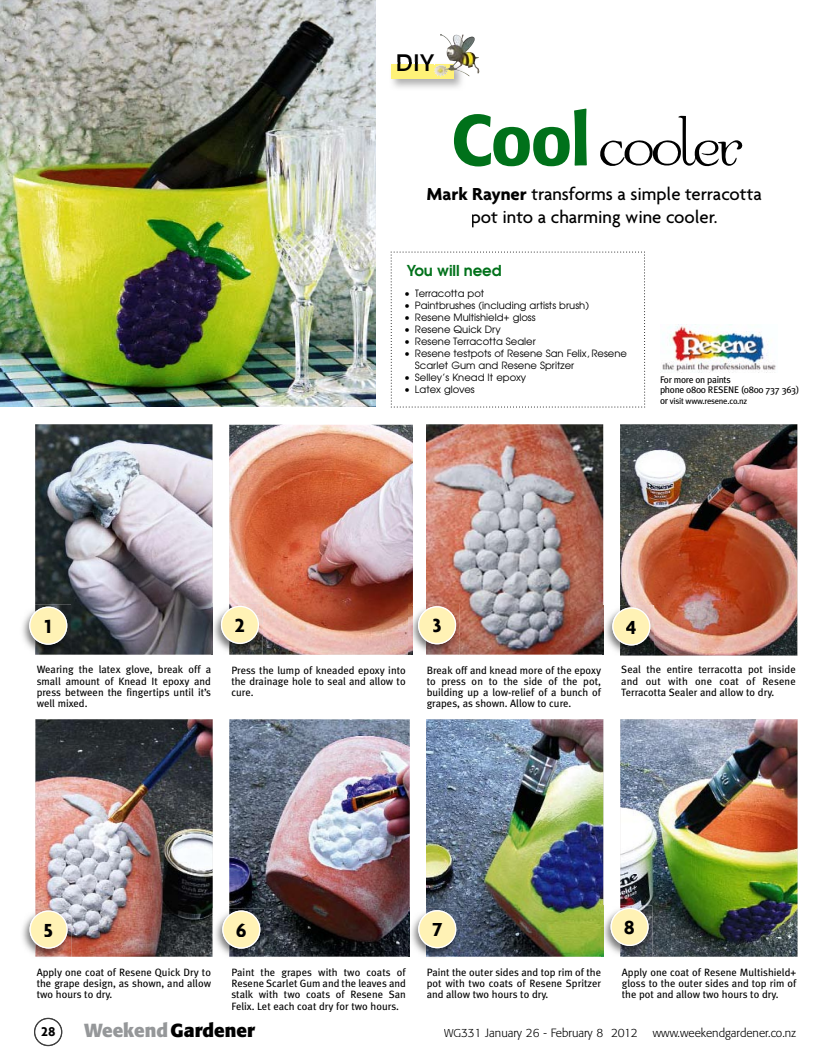
<style>
.page{position:relative;width:833px;height:1063px;background:#fff}
.page>*{position:absolute;margin:0;border:0;box-sizing:border-box;transform-origin:0 0}
.t1{font:75px "Garton";letter-spacing:-.03em;color:#000}
.t2{font:22.5px "Antique Olive East A";color:#000;scale:1.08 1}
.t3{font:700 20.5px "Agenda";color:#000}
.t4{font:500 18.75px/22.5px "Agenda";letter-spacing:-.005em;color:#000;text-align:center}
.t5{font:700 18.75px "Formata";color:#000}
.t6{font:600 15px "Avant Garde";letter-spacing:-.01em;color:#00711a}
.t7{font:700 13.75px "Agenda";color:#000}
.t8{font:300 11.88px "Formata";color:#000}
.t9{font:10.62px/11.2px "Meta Plus";color:#000;text-align:justify}
.t10{font:10px/12px "Avant Garde";color:#000}
.t11{font:9.62px/10.5px "Meta Plus";letter-spacing:-.03em;color:#000}
.t12{font:8.62px "Meta Plus";letter-spacing:-.03em;color:#000}
.s1{font-family:"Formata";font-weight:500;font-size:71.25px;color:#00711a}
.s2{font-weight:700}
.s3{font-size:9.62px}
.s4{color:#959799}
.s5{font-size:11.25px}
</style>
<div class="page">
<svg style="left:34px;top:1018px;width:28px;height:28px"></svg>
<div style="left:41px;top:1027px;width:14px;height:9px;background:#fff"></div>
<img style="left:35px;top:424px;width:177px;height:231px">
<img style="left:35px;top:719px;width:178px;height:238px">
<img style="left:426px;top:424px;width:177px;height:231px">
<img style="left:426px;top:719px;width:177px;height:238px">
<img style="left:229px;top:425px;width:184px;height:230px">
<img style="left:229px;top:719px;width:181px;height:238px">
<img style="left:620px;top:424px;width:177px;height:232px">
<img style="left:620px;top:719px;width:177px;height:238px">
<img style="left:22px;top:614px;width:13px;height:38px">
<img style="left:35px;top:604px;width:36px;height:51px">
<svg style="left:29px;top:607px;width:38px;height:38px"></svg>
<div style="left:45px;top:619px;width:5px;height:14px;background:#fff2b5"></div>
<img style="left:22px;top:917px;width:13px;height:38px">
<img style="left:35px;top:908px;width:36px;height:49px">
<svg style="left:30px;top:910px;width:38px;height:39px"></svg>
<div style="left:45px;top:924px;width:7px;height:13px;background:#fff2b5"></div>
<img style="left:211px;top:604px;width:18px;height:51px">
<img style="left:229px;top:604px;width:34px;height:51px">
<svg style="left:221px;top:606px;width:38px;height:38px"></svg>
<div style="left:235px;top:619px;width:9px;height:13px;background:#fff2b5"></div>
<img style="left:215px;top:918px;width:14px;height:37px">
<img style="left:229px;top:908px;width:35px;height:49px">
<svg style="left:222px;top:910px;width:38px;height:39px"></svg>
<div style="left:236px;top:923px;width:10px;height:14px;background:#fff2b5"></div>
<img style="left:413px;top:614px;width:13px;height:37px">
<img style="left:426px;top:604px;width:34px;height:51px">
<img style="left:408px;top:604px;width:5px;height:51px">
<svg style="left:418px;top:606px;width:38px;height:38px"></svg>
<div style="left:433px;top:619px;width:8px;height:14px;background:#fff2b5"></div>
<img style="left:411px;top:918px;width:15px;height:37px">
<img style="left:426px;top:908px;width:34px;height:49px">
<img style="left:409px;top:908px;width:1px;height:49px">
<svg style="left:418px;top:910px;width:38px;height:38px"></svg>
<div style="left:433px;top:923px;width:9px;height:13px;background:#fff2b5"></div>
<img style="left:603px;top:605px;width:17px;height:50px">
<img style="left:620px;top:605px;width:34px;height:51px">
<svg style="left:612px;top:607px;width:38px;height:38px"></svg>
<div style="left:626px;top:620px;width:10px;height:14px;background:#fff2b5"></div>
<img style="left:603px;top:906px;width:17px;height:51px">
<img style="left:601px;top:906px;width:2px;height:51px">
<img style="left:620px;top:906px;width:32px;height:51px">
<svg style="left:610px;top:908px;width:38px;height:38px"></svg>
<div style="left:624px;top:921px;width:10px;height:13px;background:#fff2b5"></div>
<img style="left:392px;top:77px;width:70px;height:11px">
<div style="left:391px;top:64px;width:62px;height:15px;background:#fff278"></div>
<img style="left:397px;top:62px;width:33px;height:2px">
<img style="left:433px;top:34px;width:36px;height:43px">
<img style="left:0;top:0;width:376px;height:407px">
<svg style="left:391px;top:252px;width:255px;height:156px"></svg>
<img style="left:662px;top:324px;width:114px;height:48px">
<h2 class="t2" style="left:395px;top:50px;width:38px">DIY</h2>
<h1 class="t1" style="left:451px;top:114px;width:294px"><span class="s1">Cool</span>cooler</h1>
<h3 class="t4" style="left:426px;top:183px;width:337px"><span class="s2">Mark Rayner</span> transforms a simple terracotta pot into a charming wine cooler.</h3>
<h3 class="t6" style="left:407px;top:261px;width:96px">You will need</h3>
<p class="t10" style="left:404px;top:287px;width:81px">• Terracotta pot</p>
<p class="t10" style="left:404px;top:299px;width:186px">• Paintbrushes (including artists brush)</p>
<p class="t10" style="left:404px;top:311px;width:133px">• Resene Multishield+ gloss</p>
<p class="t10" style="left:404px;top:323px;width:98px">• Resene Quick Dry</p>
<p class="t10" style="left:404px;top:335px;width:133px">• Resene Terracotta Sealer</p>
<p class="t10" style="left:415px;top:347px;width:213px;text-indent:-11px">• Resene testpots of Resene San Felix, Resene<br>Scarlet Gum and Resene Spritzer</p>
<p class="t10" style="left:404px;top:371px;width:123px">• Selley’s Knead It epoxy</p>
<p class="t10" style="left:404px;top:383px;width:72px">• Latex gloves</p>
<p class="t11" style="left:660px;top:374px;width:141px">For more on paints<br>phone 0800 RESENE (0800 737 363)</p>
<p class="t12" style="left:660px;top:396px;width:89px"><span class="s3">or</span> visit www.resene.co.nz</p>
<h3 class="t3" style="left:42px;top:614px;width:13px">1</h3>
<p class="t9" style="left:37px;top:664px;width:176px">Wearing the latex glove, break off a small amount of Knead It epoxy and press between the fingertips until it’s well mixed.</p>
<h3 class="t3" style="left:234px;top:613px;width:13px">2</h3>
<p class="t9" style="left:231px;top:664px;width:176px">Press the lump of kneaded epoxy into the drainage hole to seal and allow to cure.</p>
<h3 class="t3" style="left:431px;top:613px;width:13px">3</h3>
<p class="t9" style="left:427px;top:664px;width:176px">Break off and knead more of the epoxy to press on to the side of the pot, building up a low-relief of a bunch of grapes, as shown. Allow to cure.</p>
<h3 class="t3" style="left:625px;top:614px;width:13px">4</h3>
<p class="t9" style="left:621px;top:664px;width:176px">Seal the entire terracotta pot inside and out with one coat of Resene Terracotta Sealer and allow to dry.</p>
<h3 class="t3" style="left:43px;top:917px;width:13px">5</h3>
<p class="t9" style="left:37px;top:967px;width:176px">Apply one coat of Resene Quick Dry to the grape design, as shown, and allow two hours to dry.</p>
<h3 class="t3" style="left:235px;top:918px;width:13px">6</h3>
<p class="t9" style="left:231px;top:966px;width:176px">Paint the grapes with two coats of Resene Scarlet Gum and the leaves and stalk with two coats of Resene San Felix. Let each coat dry for two hours.</p>
<h3 class="t3" style="left:431px;top:917px;width:13px">7</h3>
<h3 class="t3" style="left:623px;top:915px;width:13px">8</h3>
<p class="t9" style="left:427px;top:967px;width:176px">Paint the outer sides and top rim of the pot with two coats of Resene Spritzer and allow two hours to dry.</p>
<p class="t9" style="left:622px;top:967px;width:176px">Apply one coat of Resene Multishield+ gloss to the outer sides and top rim of the pot and allow two hours to dry.</p>
<p class="t7" style="left:41px;top:1023px;width:16px">28</p>
<h3 class="t5" style="left:84px;top:1019px;width:172px"><span class="s4">Weekend</span> Gardener</h3>
<p class="t8" style="left:444px;top:1026px;width:195px"><span class="s5">WG</span>331 January 26 - February 8 2012</p>
<p class="t8" style="left:653px;top:1026px;width:145px">www.weekendgardener.co.nz</p>
</div>
